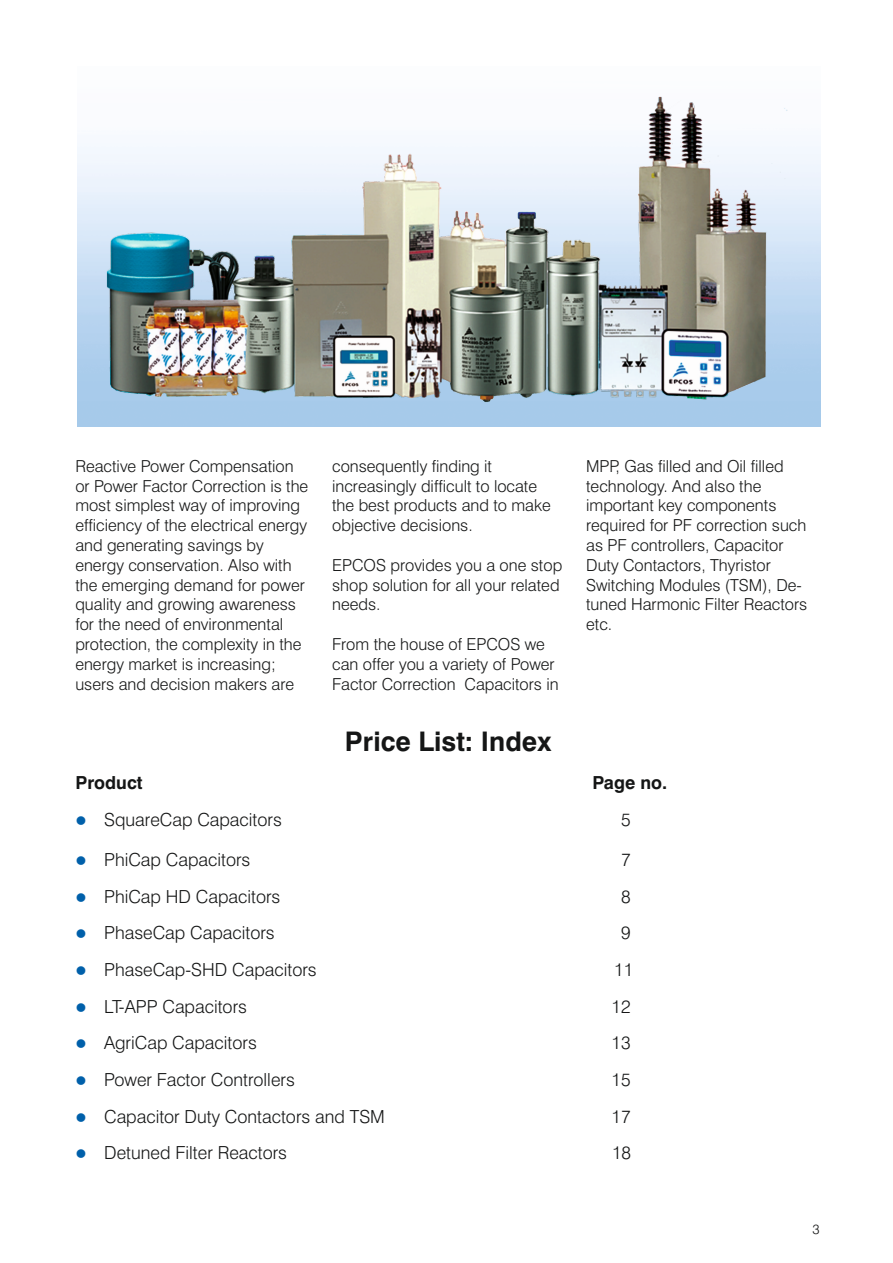
<style>
.page{position:relative;width:893px;height:1263px;background:#fff}
.page>*{position:absolute;margin:0;border:0;box-sizing:border-box;transform-origin:0 0}
.t1{font:700 27px "Swiss 721 BT";color:#151616}
.t2{font:300 18px "Swiss 721 BT";color:#151616}
.t3{font:700 18px "Swiss 721 BT";color:#151616}
.t4{font:300 16.5px/19.8px "Swiss 721 BT";color:#151616}
.t5{font:15px "Wingdings";color:#0060aa}
.t6{font:300 13.5px "Swiss 721 BT";color:#151616}
</style>
<div class="page">
<img style="left:107px;top:94px;width:684px;height:312px">
<p class="t4" style="left:75px;top:458px;width:234px">Reactive Power Compensation or Power Factor Correction is the most simplest way of improving efficiency of the electrical energy and generating savings by energy conservation. Also with the emerging demand for power quality and growing awareness for the need of environmental protection, the complexity in the energy market is increasing; users and decision makers are</p>
<p class="t4" style="left:332px;top:458px;width:220px">consequently finding it increasingly difficult to locate the best products and to make objective decisions.</p>
<p class="t4" style="left:332px;top:557px;width:232px">EPCOS provides you a one stop shop solution for all your related needs.</p>
<p class="t4" style="left:332px;top:636px;width:228px">From the house of EPCOS we can offer you a variety of Power<br>Factor Correction Capacitors in</p>
<h1 class="t1" style="left:345px;top:730px;width:208px">Price List: Index</h1>
<p class="t4" style="left:586px;top:458px;width:223px">MPP, Gas filled and Oil filled technology. And also the important key components required for PF correction such as PF controllers, Capacitor<br>Duty Contactors, Thyristor<br>Switching Modules (TSM), De&shy;tuned Harmonic Filter Reactors etc.</p>
<p class="t3" style="left:75px;top:776px;width:69px">Product</p>
<p class="t3" style="left:592px;top:776px;width:76px">Page no.</p>
<p class="t2" style="left:104px;top:812px;width:179px">SquareCap Capacitors</p>
<p class="t2" style="left:621px;top:812px;width:11px">5</p>
<p class="t2" style="left:104px;top:852px;width:148px">PhiCap Capacitors</p>
<p class="t2" style="left:621px;top:852px;width:11px">7</p>
<p class="t2" style="left:104px;top:889px;width:178px">PhiCap HD Capacitors</p>
<p class="t2" style="left:621px;top:889px;width:11px">8</p>
<p class="t2" style="left:104px;top:925px;width:172px">PhaseCap Capacitors</p>
<p class="t2" style="left:621px;top:925px;width:11px">9</p>
<p class="t2" style="left:104px;top:962px;width:214px">PhaseCap-SHD Capacitors</p>
<p class="t2" style="left:614px;top:962px;width:21px">11</p>
<p class="t2" style="left:104px;top:999px;width:144px">LT-APP Capacitors</p>
<p class="t2" style="left:612px;top:999px;width:21px">12</p>
<p class="t2" style="left:104px;top:1036px;width:154px">AgriCap Capacitors</p>
<p class="t2" style="left:612px;top:1036px;width:21px">13</p>
<p class="t2" style="left:104px;top:1072px;width:192px">Power Factor Controllers</p>
<p class="t2" style="left:612px;top:1072px;width:21px">15</p>
<p class="t2" style="left:104px;top:1109px;width:282px">Capacitor Duty Contactors and TSM</p>
<p class="t2" style="left:612px;top:1109px;width:21px">17</p>
<p class="t2" style="left:104px;top:1146px;width:184px">Detuned Filter Reactors</p>
<p class="t2" style="left:612px;top:1146px;width:21px">18</p>
<p class="t5" style="left:75px;top:814px;width:13px">●</p>
<p class="t5" style="left:75px;top:854px;width:13px">●</p>
<p class="t5" style="left:75px;top:891px;width:13px">●</p>
<p class="t5" style="left:75px;top:928px;width:13px">●</p>
<p class="t5" style="left:75px;top:964px;width:13px">●</p>
<p class="t5" style="left:75px;top:1001px;width:13px">●</p>
<p class="t5" style="left:75px;top:1038px;width:13px">●</p>
<p class="t5" style="left:75px;top:1074px;width:13px">●</p>
<p class="t5" style="left:75px;top:1111px;width:13px">●</p>
<p class="t5" style="left:75px;top:1148px;width:13px">●</p>
<p class="t6" style="left:812px;top:1223px;width:9px">3</p>
</div>
